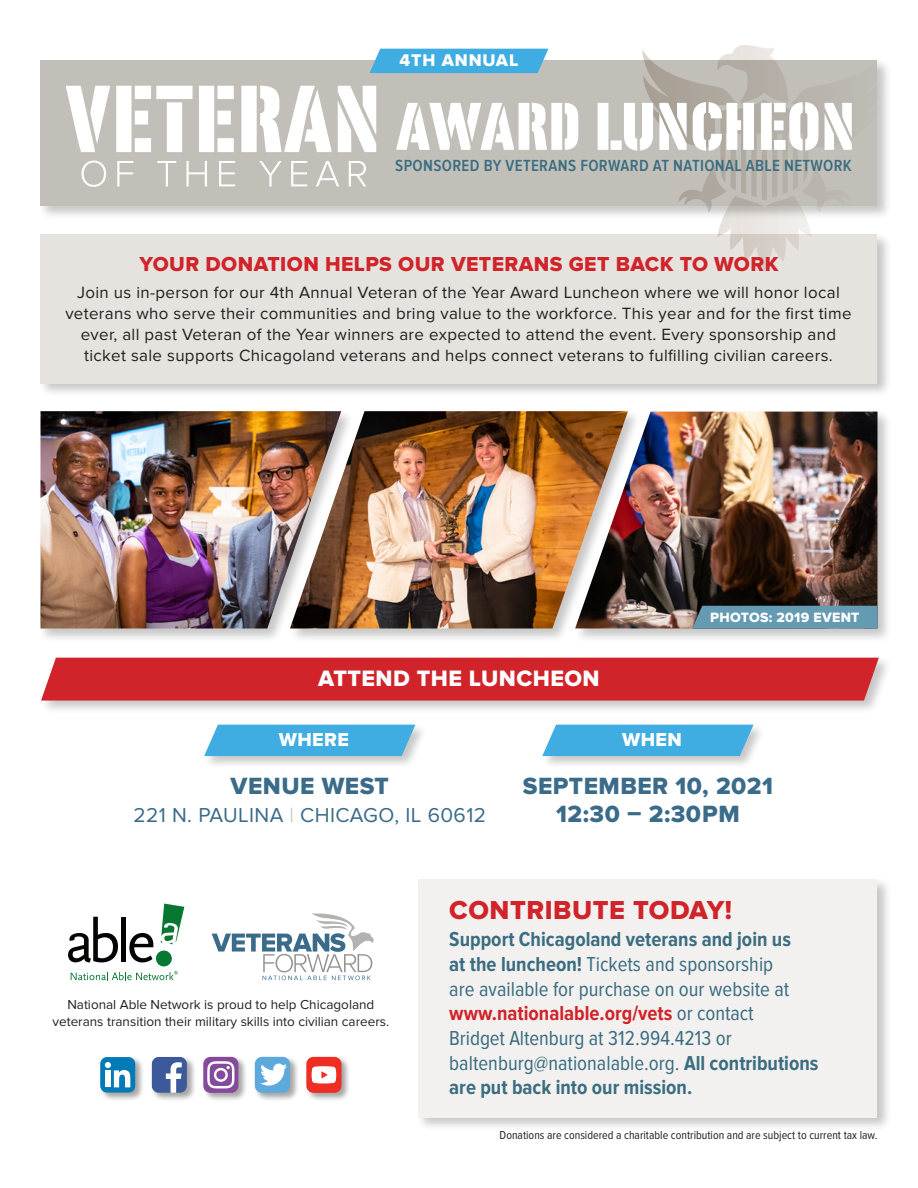
<style>
.page{position:relative;width:918px;height:1188px;background:#fff}
.page>*{position:absolute;margin:0;border:0;box-sizing:border-box;transform-origin:0 0}
.t1{font:67.5px "Dez Yinznat Stencil";letter-spacing:.025em;color:#fff}
.t2{font:27px "Proxima Nova Extrabld";letter-spacing:.02em;color:#d1232a}
.t3{font:24.3px "Proxima Nova Extrabld";letter-spacing:.02em;color:#3a6b89}
.t4{font:23.1px "Proxima Nova Extrabld";letter-spacing:.02em;color:#fff}
.t5{font:21px/24.8px "Proxima Nova Cond";color:#3a6d81}
.t6{font:21px "Proxima Nova Extrabld";letter-spacing:.02em;color:#d1232a}
.t7{font:20.85px "Proxima Nova";letter-spacing:.02em;color:#3a6b89}
.t8{font:19.5px "Proxima Nova Extrabld";letter-spacing:.02em;color:#fff}
.t9{font:17.55px "Proxima Nova Extrabld";letter-spacing:.05em;color:#fff}
.t10{font:16.8px/21px "Proxima Nova";letter-spacing:.02em;color:#231f20;text-align:center}
.t11{font:600 16.65px "Proxima Nova Cond";letter-spacing:.02em;color:#3a6d81}
.t12{font:13.95px "Proxima Nova Extrabld";letter-spacing:.02em;color:#fff}
.t13{font:13.5px/16.5px "Proxima Nova";color:#231f20;text-align:center}
.t14{font:12px "Proxima Nova Cond";color:#231f20}
.s1{color:#ccc4bd}
.s2{font-weight:700}
.s3{font-weight:700;color:#d1232a}
</style>
<div class="page">
<div style="left:38px;top:232px;width:854px;height:166px;background:#231f20;opacity:.25"></div>
<div style="left:40px;top:234px;width:838px;height:149px;background:#e6e2de"></div>
<div style="left:38px;top:58px;width:854px;height:163px;background:#231f20;opacity:.25"></div>
<div style="left:40px;top:60px;width:838px;height:146px;background:#c2bfb9"></div>
<svg style="left:679px;top:65px;width:171px;height:206px"></svg>
<div style="left:370px;top:49px;width:178px;height:24px;background:#40ade2"></div>
<svg style="left:66px;top:86px;width:310px;height:66px"></svg>
<svg style="left:81px;top:161px;width:285px;height:26px"></svg>
<div style="left:416px;top:877px;width:476px;height:254px;background:#231f20;opacity:.25"></div>
<div style="left:418px;top:879px;width:460px;height:238px;background:#f3f1ef"></div>
<div style="left:40px;top:656px;width:852px;height:59px;background:#231f20;opacity:.25"></div>
<div style="left:41px;top:658px;width:838px;height:43px;background:#d1232a"></div>
<div style="left:203px;top:723px;width:225px;height:46px;background:#231f20;opacity:.25"></div>
<div style="left:204px;top:725px;width:211px;height:31px;background:#40ade2"></div>
<div style="left:541px;top:723px;width:225px;height:46px;background:#231f20;opacity:.25"></div>
<svg style="left:542px;top:725px;width:212px;height:31px;background:#4bb1e2"></svg>
<svg style="left:68px;top:904px;width:116px;height:76px"></svg>
<svg style="left:212px;top:913px;width:162px;height:67px"></svg>
<div style="left:574px;top:410px;width:318px;height:233px;background:#231f20;opacity:.25"></div>
<img style="left:642px;top:412px;width:236px;height:216px">
<div style="left:289px;top:409px;width:353px;height:234px;background:#231f20;opacity:.25"></div>
<img style="left:355px;top:411px;width:273px;height:217px">
<div style="left:38px;top:409px;width:317px;height:234px;background:#231f20;opacity:.25"></div>
<img style="left:40px;top:411px;width:301px;height:217px">
<div style="left:692px;top:606px;width:186px;height:22px;background:#649ab2"></div>
<div style="left:99px;top:1056px;width:46px;height:46px;background:#231f20;opacity:.4"></div>
<svg style="left:100px;top:1057px;width:35px;height:36px"></svg>
<div style="left:254px;top:1056px;width:45px;height:46px;background:#231f20;opacity:.4"></div>
<div style="left:255px;top:1057px;width:35px;height:36px;background:#5da9dc;border-radius:7px"></div>
<svg style="left:260px;top:1064px;width:27px;height:22px"></svg>
<div style="left:151px;top:1056px;width:45px;height:46px;background:#231f20;opacity:.4"></div>
<svg style="left:152px;top:1057px;width:35px;height:36px"></svg>
<div style="left:203px;top:1056px;width:45px;height:46px;background:#231f20;opacity:.4"></div>
<div style="left:203px;top:1057px;width:35px;height:36px;background:#864a9d;border-radius:7px"></div>
<svg style="left:207px;top:1061px;width:27px;height:27px"></svg>
<div style="left:306px;top:1056px;width:45px;height:46px;background:#231f20;opacity:.4"></div>
<div style="left:306px;top:1057px;width:35px;height:36px;background:#ee2e22;border-radius:7px"></div>
<svg style="left:312px;top:1066px;width:24px;height:17px"></svg>
<p class="t9" style="left:400px;top:51px;width:120px">4TH ANNUAL</p>
<p class="t1" style="left:395px;top:77px;width:460px">AWARD LUNCHEON</p>
<p class="t11" style="left:395px;top:156px;width:458px">SPONSORED BY VETERANS FORWARD AT NATIONAL ABLE NETWORK</p>
<p class="t6" style="left:139px;top:252px;width:641px">YOUR DONATION HELPS OUR VETERANS GET BACK TO WORK</p>
<p class="t10" style="left:65px;top:283px;width:788px">Join us in-person for our 4th Annual Veteran of the Year Award Luncheon where we will honor local veterans who serve their communities and bring value to the workforce. This year and for the first time ever, all past Veteran of the Year winners are expected to attend the event. Every sponsorship and ticket sale supports Chicagoland veterans and helps connect veterans to fulfilling civilian careers.</p>
<p class="t4" style="left:318px;top:665px;width:283px">ATTEND THE LUNCHEON</p>
<p class="t12" style="left:710px;top:609px;width:151px">PHOTOS: 2019 EVENT</p>
<p class="t8" style="left:279px;top:729px;width:72px">WHERE</p>
<p class="t3" style="left:231px;top:772px;width:160px">VENUE WEST</p>
<p class="t7" style="left:133px;top:803px;width:354px">221 N. PAULINA <span class="s1">|</span> CHICAGO, IL 60612</p>
<p class="t8" style="left:622px;top:729px;width:61px">WHEN</p>
<p class="t3" style="left:523px;top:772px;width:252px">SEPTEMBER 10, 2021</p>
<p class="t3" style="left:556px;top:800px;width:185px">12:30 – 2:30PM</p>
<p class="t13" style="left:53px;top:997px;width:338px">National Able Network is proud to help Chicagoland veterans transition their military skills into civilian careers.</p>
<p class="t2" style="left:449px;top:894px;width:284px">CONTRIBUTE TODAY!</p>
<p class="t5" style="left:449px;top:928px;width:371px"><span class="s2">Support Chicagoland veterans and join us<br>at the luncheon!</span> Tickets and sponsorship<br>are available for purchase on our website at <span class="s3">www.nationalable.org/vets</span> or contact<br>Bridget Altenburg at 312.994.4213 or baltenburg@nationalable.org. <span class="s2">All contributions are put back into our mission.</span></p>
<p class="t14" style="left:500px;top:1129px;width:379px">Donations are considered a charitable contribution and are subject to current tax law.</p>
</div>
